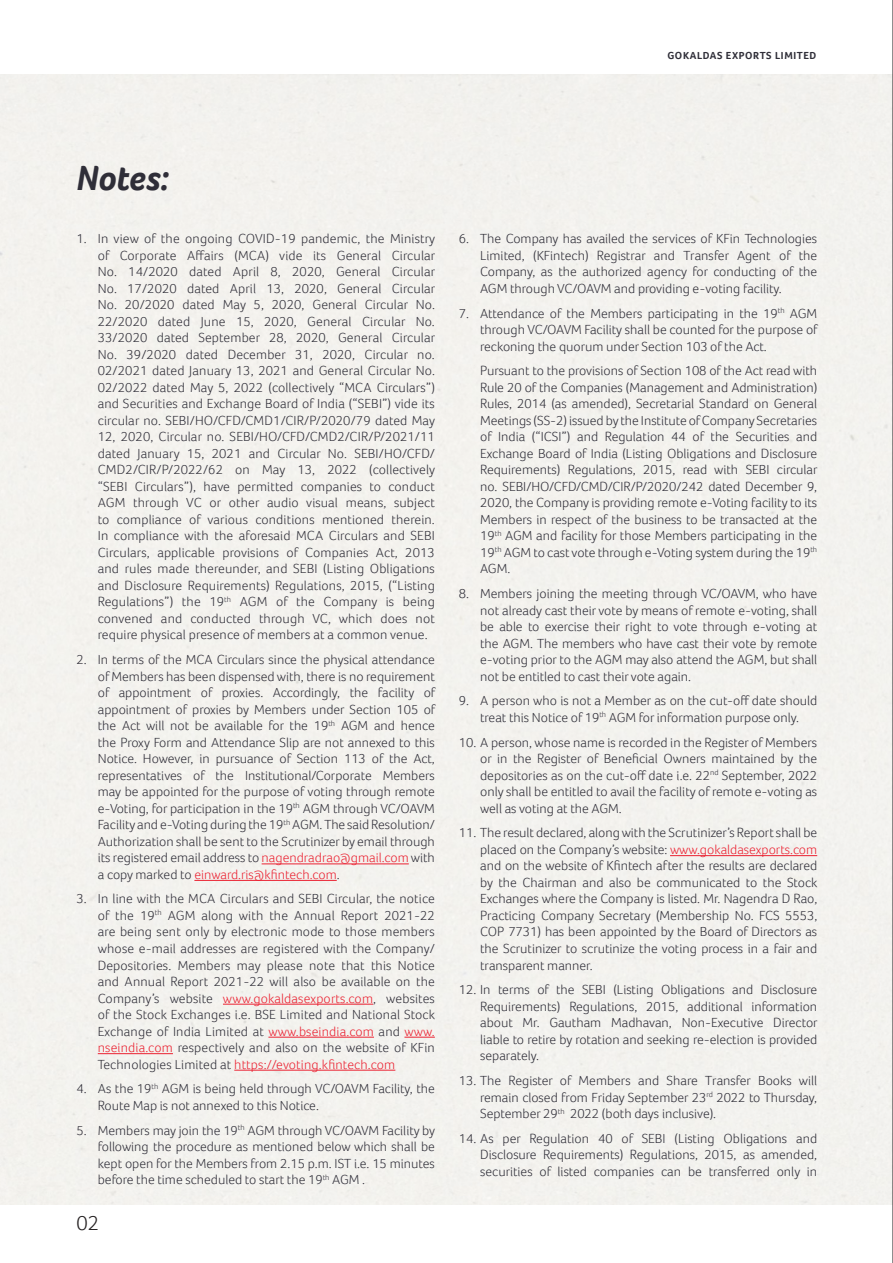
<style>
.page{position:relative;width:893px;height:1263px;background:#fff}
.page>*{position:absolute;margin:0;border:0;box-sizing:border-box;transform-origin:0 0}
.Main_Heading{font:italic 700 36px "Foco";letter-spacing:-.005em;color:#2f2e38}
.t1{font:300 21px "Foco";color:#231f20}
.Tab_1_Regular{font:300 13.5px/16.5px "Foco";color:#2f2e38;text-align:justify}
.t2{font:700 10.5px "Foco";letter-spacing:.06em;color:#2f2e38}
.s1{color:#eb2131}
</style>
<div class="page">
<hr style="left:262px;top:863px;width:147px;height:1px;background:#eb2131">
<hr style="left:194px;top:880px;width:143px;height:1px;background:#eb2131">
<hr style="left:223px;top:1004px;width:150px;height:1px;background:#eb2131">
<hr style="left:268px;top:1037px;width:106px;height:1px;background:#eb2131">
<hr style="left:404px;top:1037px;width:31px;height:1px;background:#eb2131">
<hr style="left:98px;top:1053px;width:75px;height:1px;background:#eb2131">
<hr style="left:234px;top:1070px;width:161px;height:1px;background:#eb2131">
<hr style="left:670px;top:855px;width:147px;height:1px;background:#eb2131">
<hr style="left:892px;top:0;width:1px;height:1263px;background:#231f20">
<p class="t2" style="left:667px;top:48px;width:151px">GOKALDAS EXPORTS LIMITED</p>
<p class="Main_Heading" style="left:77px;top:154px;width:94px">Notes:</p>
<p class="Tab_1_Regular" style="left:98px;top:230px;width:339px;text-indent:-21px">1. In view of the ongoing COVID-19 pandemic, the Ministry of Corporate Affairs (MCA) vide its General Circular No. 14/2020 dated April 8, 2020, General Circular No. 17/2020 dated April 13, 2020, General Circular No. 20/2020 dated May 5, 2020, General Circular No.<br>22/2020 dated June 15, 2020, General Circular No.<br>33/2020 dated September 28, 2020, General Circular No. 39/2020 dated December 31, 2020, Circular no.<br>02/2021 dated January 13, 2021 and General Circular No.<br>02/2022 dated May 5, 2022 (collectively “MCA Circulars”) and Securities and Exchange Board of India (“SEBI”) vide its circular no. SEBI/HO/CFD/CMD1/CIR/P/2020/79 dated May 12, 2020, Circular no. SEBI/HO/CFD/CMD2/CIR/P/2021/11 dated January 15, 2021 and Circular No. SEBI/HO/CFD/ CMD2/CIR/P/2022/62 on May 13, 2022 (collectively “SEBI Circulars”), have permitted companies to conduct AGM through VC or other audio visual means, subject to compliance of various conditions mentioned therein.<br>In compliance with the aforesaid MCA Circulars and SEBI Circulars, applicable provisions of Companies Act, 2013 and rules made thereunder, and SEBI (Listing Obligations and Disclosure Requirements) Regulations, 2015, (“Listing Regulations”) the 19<sup>th</sup> AGM of the Company is being convened and conducted through VC, which does not require physical presence of members at a common venue.</p>
<p class="Tab_1_Regular" style="left:98px;top:651px;width:339px;text-indent:-21px">2. In terms of the MCA Circulars since the physical attendance of Members has been dispensed with, there is no requirement of appointment of proxies. Accordingly, the facility of appointment of proxies by Members under Section 105 of the Act will not be available for the 19<sup>th</sup> AGM and hence the Proxy Form and Attendance Slip are not annexed to this Notice. However, in pursuance of Section 113 of the Act, representatives of the Institutional/Corporate Members may be appointed for the purpose of voting through remote e-Voting, for participation in the 19<sup>th</sup> AGM through VC/OAVM Facility and e-Voting during the 19<sup>th</sup> AGM. The said Resolution/ Authorization shall be sent to the Scrutinizer by email through its registered email address to <span class="s1">nagendradrao@gmail.com</span> with a copy marked to <span class="s1">einward.ris@kfintech.com</span>.</p>
<p class="Tab_1_Regular" style="left:98px;top:890px;width:339px;text-indent:-21px">3. In line with the MCA Circulars and SEBI Circular, the notice of the 19<sup>th</sup> AGM along with the Annual Report 2021-22 are being sent only by electronic mode to those members whose e-mail addresses are registered with the Company/ Depositories. Members may please note that this Notice and Annual Report 2021-22 will also be available on the Company’s website <span class="s1">www.gokaldasexports.com</span>, websites of the Stock Exchanges i.e. BSE Limited and National Stock Exchange of India Limited at <span class="s1">www.bseindia.com</span> and <span class="s1">www. nseindia.com</span> respectively and also on the website of KFin Technologies Limited at <span class="s1">https://evoting.kfintech.com</span></p>
<p class="Tab_1_Regular" style="left:98px;top:1080px;width:339px;text-indent:-21px">4. As the 19<sup>th</sup> AGM is being held through VC/OAVM Facility, the<br>Route Map is not annexed to this Notice.</p>
<p class="Tab_1_Regular" style="left:98px;top:1121px;width:339px;text-indent:-21px">5. Members may join the 19<sup>th</sup> AGM through VC/OAVM Facility by following the procedure as mentioned below which shall be kept open for the Members from 2.15 p.m. IST i.e. 15 minutes before the time scheduled to start the 19<sup>th</sup> AGM .</p>
<h2 class="t1" style="left:77px;top:1208px;width:24px">02</h2>
<p class="Tab_1_Regular" style="left:480px;top:230px;width:339px;text-indent:-21px">6. The Company has availed the services of KFin Technologies Limited, (KFintech) Registrar and Transfer Agent of the Company, as the authorized agency for conducting of the AGM through VC/OAVM and providing e-voting facility.</p>
<p class="Tab_1_Regular" style="left:480px;top:305px;width:339px;text-indent:-21px">7. Attendance of the Members participating in the 19<sup>th</sup> AGM through VC/OAVM Facility shall be counted for the purpose of reckoning the quorum under Section 103 of the Act.</p>
<p class="Tab_1_Regular" style="left:480px;top:362px;width:339px">Pursuant to the provisions of Section 108 of the Act read with Rule 20 of the Companies (Management and Administration)<br>Rules, 2014 (as amended), Secretarial Standard on General Meetings (SS-2) issued by the Institute of Company Secretaries of India (“ICSI”) and Regulation 44 of the Securities and Exchange Board of India (Listing Obligations and Disclosure Requirements) Regulations, 2015, read with SEBI circular no. SEBI/HO/CFD/CMD/CIR/P/2020/242 dated December 9, 2020, the Company is providing remote e-Voting facility to its Members in respect of the business to be transacted at the 19<sup>th</sup> AGM and facility for those Members participating in the 19<sup>th</sup> AGM to cast vote through e-Voting system during the 19<sup>th </sup>AGM.</p>
<p class="Tab_1_Regular" style="left:480px;top:585px;width:339px;text-indent:-21px">8. Members joining the meeting through VC/OAVM, who have not already cast their vote by means of remote e-voting, shall be able to exercise their right to vote through e-voting at the AGM. The members who have cast their vote by remote e-voting prior to the AGM may also attend the AGM, but shall not be entitled to cast their vote again.</p>
<p class="Tab_1_Regular" style="left:459px;top:692px;width:360px;text-align:center">9. A person who is not a Member as on the cut-off date should treat this Notice of 19<sup>th</sup> AGM for information purpose only.</p>
<p class="Tab_1_Regular" style="left:480px;top:734px;width:339px;text-indent:-21px">10. A person, whose name is recorded in the Register of Members or in the Register of Beneficial Owners maintained by the depositories as on the cut-off date i.e. 22<sup>nd</sup> September, 2022 only shall be entitled to avail the facility of remote e-voting as well as voting at the AGM.</p>
<p class="Tab_1_Regular" style="left:480px;top:824px;width:339px;text-indent:-21px">11. The result declared, alongwith the Scrutinizer’s Report shall be placed on the Company’s website: <span class="s1">www.gokaldasexports.com </span>and on the website of Kfintech after the results are declared by the Chairman and also be communicated to the Stock Exchanges where the Company is listed. Mr. Nagendra D Rao, Practicing Company Secretary (Membership No. FCS 5553, COP 7731) has been appointed by the Board of Directors as the Scrutinizer to scrutinize the voting process in a fair and transparent manner.</p>
<p class="Tab_1_Regular" style="left:480px;top:981px;width:339px;text-indent:-21px">12. In terms of the SEBI (Listing Obligations and Disclosure Requirements) Regulations, 2015, additional information about Mr. Gautham Madhavan, Non-Executive Director liable to retire by rotation and seeking re-election is provided separately.</p>
<p class="Tab_1_Regular" style="left:480px;top:1072px;width:339px;text-indent:-21px">13. The Register of Members and Share Transfer Books will remain closed from Friday September 23<sup>rd</sup> 2022 to Thursday, September 29<sup>th</sup> 2022 (both days inclusive).</p>
<p class="Tab_1_Regular" style="left:480px;top:1130px;width:339px;text-indent:-21px">14. As per Regulation 40 of SEBI (Listing Obligations and Disclosure Requirements) Regulations, 2015, as amended, securities of listed companies can be transferred only in</p>
</div>
